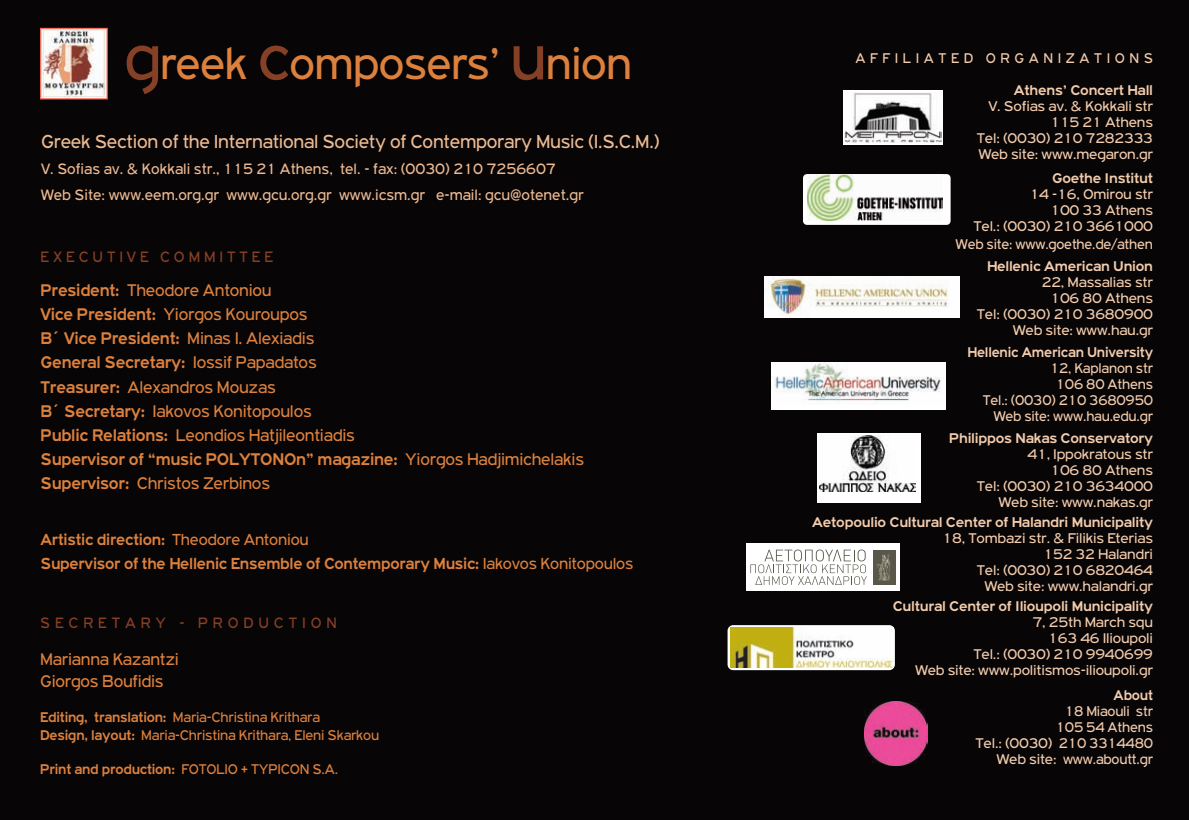
<style>
.page{position:relative;width:1189px;height:820px;background:#fff}
.page>*{position:absolute;margin:0;border:0;box-sizing:border-box;transform-origin:0 0}
.t1{font:48px "PF Highway Gothic Ext";letter-spacing:-.015em;color:#dc813d;scale:.9 1}
.t2{font:20px "PF Highway Gothic Ext";letter-spacing:-.015em;color:#edba91;scale:.9 1}
.t3{font:18px/24px "PF Highway Gothic Ext";letter-spacing:-.015em;color:#dc813d;scale:.9 1}
.t4{font:700 17px/24px "PF Highway Gothic Ext";letter-spacing:-.015em;color:#dc813d;scale:.9 1}
.t5{font:16px/26px "PF Highway Gothic Ext";color:#edba91;scale:.9 1}
.t6{font:16px "PF Highway Gothic Ext";letter-spacing:.345em;color:#864025;scale:.9 1}
.t7{font:16px "PF Highway Gothic Ext";letter-spacing:.275em;color:#864025;scale:.9 1}
.t8{font:15px/16px "PF Highway Gothic Ext";letter-spacing:-.015em;color:#f2ccac;text-align:right;scale:.95 1}
.t9{font:15px/16px "PF Highway Gothic Ext";letter-spacing:-.015em;color:#f2ccac;text-align:right;scale:.9 1}
.t10{font:15px/18px "PF Highway Gothic Ext";letter-spacing:-.015em;color:#dc813d;scale:.9 1}
.t11{font:15px/32.2px "PF Highway Gothic Ext";letter-spacing:.345em;color:#f2ccac;text-align:right;scale:.9 1}
.t12{font:700 15px "PF Highway Gothic Ext";letter-spacing:-.015em;color:#dc813d;scale:.9 1}
.s1{font-size:68px;color:#864025}
.s2{font-weight:700}
.s3{font-weight:400}
</style>
<div class="page">
<div style="left:0;top:0;width:1188px;height:819px;background:#080507"></div>
<p class="t1" style="left:124px;top:38px;width:566px"><span class="s1">g</span>reek <span class="s1">c</span>omposers’ <span class="s1">u</span>nion</p>
<p class="t2" style="left:41px;top:130px;width:688px">Greek Section of the International Society of Contemporary Music (I.S.C.M.)</p>
<p class="t5" style="left:41px;top:155px;width:604px">V. Sofias av. &amp; Kokkali str., 115 21 Athens, tel. - fax: (0030) 210 7256607<br>Web Site: www.eem.org.gr www.gcu.org.gr www.icsm.gr e-mail: gcu@otenet.gr</p>
<p class="t7" style="left:41px;top:248px;width:260px">EXECUTIVE COMMITTEE</p>
<p class="t3" style="left:41px;top:278px;width:605px"><span class="s2">President:</span> Theodore Antoniou<br><span class="s2">Vice President:</span> Yiorgos Kouroupos<br><span class="s2">B΄ Vice President:</span> Minas I. Alexiadis<br><span class="s2">General Secretary:</span> Iossif Papadatos<br><span class="s2">Treasurer:</span> Alexandros Mouzas<br><span class="s2">B΄ Secretary:</span> Iakovos Konitopoulos<br><span class="s2">Public Relations:</span> Leondios Hatjileontiadis<br><span class="s2">Supervisor of “music POLYTONOn” magazine:</span> Yiorgos Hadjimichelakis <span class="s2">Supervisor:</span> Christos Zerbinos</p>
<p class="t4" style="left:41px;top:527px;width:660px">Artistic direction: <span class="s3">Theodore Antoniou<br></span>Supervisor of the Hellenic Ensemble of Contemporary Music: <span class="s3">Iakovos Konitopoulos</span></p>
<p class="t6" style="left:40px;top:614px;width:331px">SECRETARY - PRODUCTION</p>
<p class="t3" style="left:40px;top:648px;width:156px;line-height:21.6px">Marianna Kazantzi<br>Giorgos Boufidis</p>
<p class="t10" style="left:40px;top:708px;width:378px"><span class="s2">Editing, translation:</span> Maria-Christina Krithara<br><span class="s2">Design, layout:</span> Maria-Christina Krithara, Eleni Skarkou</p>
<p class="t12" style="left:40px;top:760px;width:332px">Print and production: <span class="s3">FOTOLIO + TYPICON S.A.</span></p>
<p class="t11" style="left:855px;top:42px;width:332px">AFFILIATED ORGANIZATIONS<br><span class="s2">Athens’ Concert Hall</span></p>
<p class="t8" style="left:976px;top:98px;width:187px">V. Sofias av. &amp; Kokkali str<br>115 21 Athens<br>Tel: (0030) 210 7282333<br>Web site: www.megaron.gr</p>
<p class="t8" style="left:973px;top:170px;width:190px"><span class="s2">Goethe Institut<br></span>14 -16, Omirou str<br>100 33 Athens<br>Tel.: (0030) 210 3661000</p>
<p class="t9" style="left:955px;top:233px;width:220px;line-height:22px">Web site: www.goethe.de/athen<br><span class="s2">Hellenic American Union</span></p>
<p class="t8" style="left:976px;top:274px;width:187px">22, Massalias str<br>106 80 Athens<br>Tel: (0030) 210 3680900<br>Web site: www.hau.gr</p>
<p class="t9" style="left:967px;top:344px;width:208px"><span class="s2">Hellenic American University<br></span>12, Kaplanon str<br>106 80 Athens<br>Tel.: (0030) 210 3680950<br>Web site: www.hau.edu.gr</p>
<p class="t8" style="left:949px;top:430px;width:216px"><span class="s2">Philippos Nakas Conservatory<br></span>41, Ippokratous str<br>106 80 Athens<br>Tel: (0030) 210 3634000<br>Web site: www.nakas.gr</p>
<p class="t8" style="left:812px;top:514px;width:360px"><span class="s2">Aetopoulio Cultural Center of Halandri Municipality<br></span>18, Tombazi str. &amp; Filikis Eterias<br>152 32 Halandri<br>Tel: (0030) 210 6820464<br>Web site: www.halandri.gr</p>
<p class="t8" style="left:892px;top:598px;width:275px"><span class="s2">Cultural Center of Ilioupoli Municipality<br></span>7, 25th March squ<br>163 46 Ilioupoli<br>Tel.: (0030) 210 9940699<br>Web site: www.politismos-ilioupoli.gr</p>
<p class="t9" style="left:975px;top:686px;width:199px"><span class="s2">About<br></span>18 Miaouli str<br>105 54 Athens<br>Tel.: (0030) 210 3314480<br>Web site: www.aboutt.gr</p>
</div>
